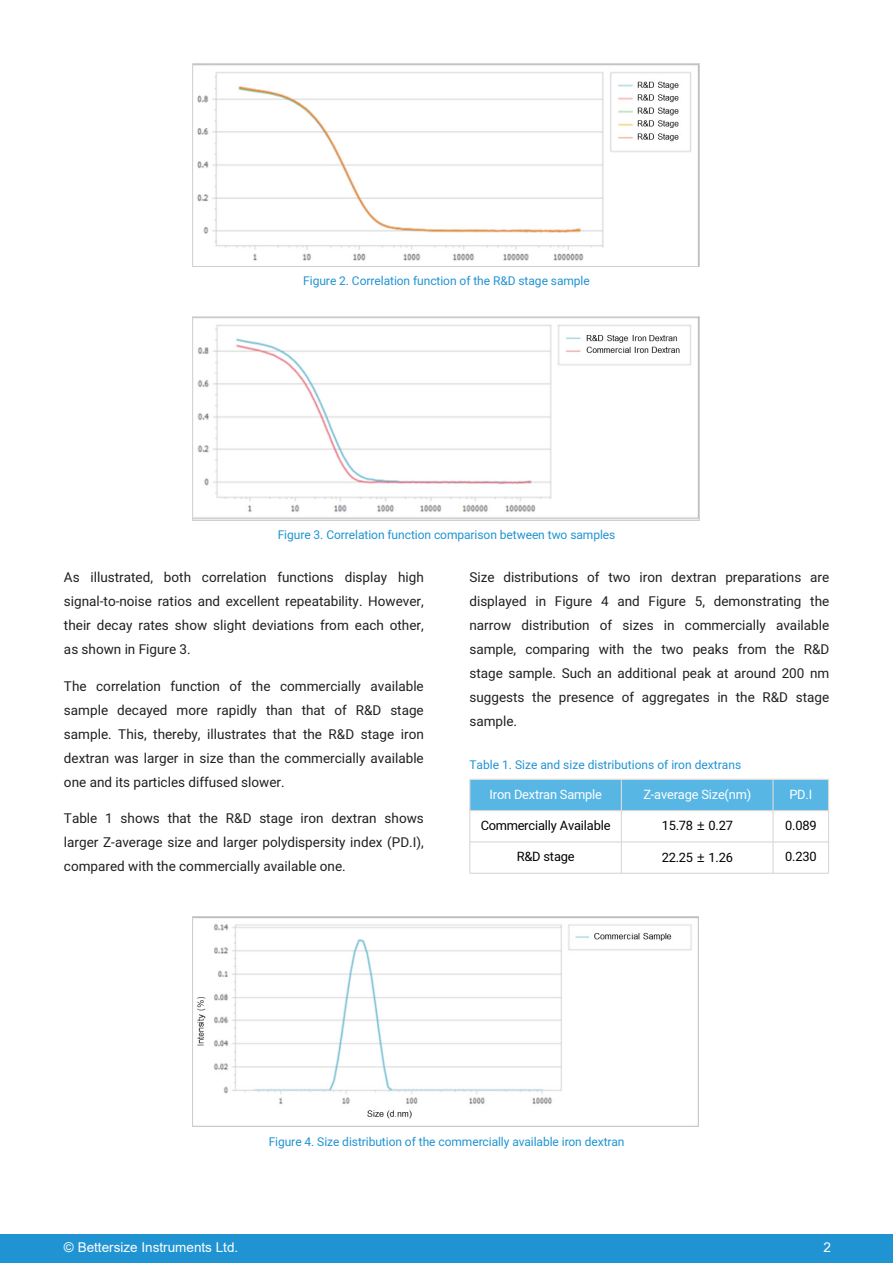
<style>
.page{position:relative;width:893px;height:1263px;background:#fff}
.page>*{position:absolute;margin:0;border:0;box-sizing:border-box;transform-origin:0 0}
.t1{font:13.5px/24px "Heebo";color:#231f20;text-align:justify}
.t2{font:13.5px "Arial";color:#fff}
.t3{font:12.75px "Heebo";letter-spacing:-.015em;color:#000}
.t4{font:12.75px "Heebo";letter-spacing:-.015em;color:#fff}
.t5{font:12px "Heebo";letter-spacing:-.005em;color:#2094d2}
.s1{font-family:"Microsoft Ya Hei"}
</style>
<div class="page">
<div style="left:0;top:1234px;width:893px;height:29px;background:#2094d2"></div>
<img style="left:193px;top:64px;width:506px;height:202px">
<img style="left:193px;top:316px;width:506px;height:205px">
<div style="left:470px;top:780px;width:151px;height:30px;background:#58b6e5"></div>
<div style="left:621px;top:780px;width:152px;height:30px;background:#58b6e5"></div>
<div style="left:773px;top:780px;width:56px;height:30px;background:#58b6e5"></div>
<hr style="left:470px;top:779px;width:358px;height:1px;background:#d9d9d9">
<hr style="left:470px;top:810px;width:358px;height:1px;background:#d9d9d9">
<hr style="left:469px;top:779px;width:1px;height:94px;background:#d9d9d9">
<hr style="left:621px;top:779px;width:1px;height:94px;background:#d9d9d9">
<hr style="left:772px;top:779px;width:2px;height:94px;background:#d9d9d9">
<hr style="left:828px;top:779px;width:1px;height:94px;background:#d9d9d9">
<hr style="left:470px;top:841px;width:358px;height:1px;background:#d9d9d9">
<hr style="left:470px;top:873px;width:358px;height:1px;background:#d9d9d9">
<img style="left:193px;top:917px;width:506px;height:210px">
<p class="t5" style="left:303px;top:272px;width:288px">Figure 2. Correlation function of the R&amp;D stage sample</p>
<p class="t5" style="left:278px;top:526px;width:339px">Figure 3. Correlation function comparison between two samples</p>
<p class="t1" style="left:64px;top:565px;width:361px">As illustrated, both correlation functions display high signal-to-noise ratios and excellent repeatability. However, their decay rates show slight deviations from each other, as shown in Figure 3.</p>
<p class="t1" style="left:64px;top:674px;width:361px">The correlation function of the commercially available sample decayed more rapidly than that of R&amp;D stage sample. This, thereby, illustrates that the R&amp;D stage iron dextran was larger in size than the commercially available one and its particles diffused slower.</p>
<p class="t1" style="left:64px;top:807px;width:361px">Table 1 shows that the R&amp;D stage iron dextran shows larger Z-average size and larger polydispersity index (PD.I), compared with the commercially available one.</p>
<p class="t1" style="left:469px;top:565px;width:361px">Size distributions of two iron dextran preparations are displayed in Figure 4 and Figure 5, demonstrating the narrow distribution of sizes in commercially available sample, comparing with the two peaks from the R&amp;D stage sample. Such an additional peak at around 200 nm suggests the presence of aggregates in the R&amp;D stage sample.</p>
<p class="t5" style="left:469px;top:756px;width:273px">Table 1. Size and size distributions of iron dextrans</p>
<p class="t4" style="left:489px;top:785px;width:114px">Iron Dextran Sample</p>
<p class="t4" style="left:643px;top:785px;width:109px">Z-average Size(nm)</p>
<p class="t4" style="left:789px;top:785px;width:24px">PD.I</p>
<p class="t3" style="left:481px;top:817px;width:131px">Commercially Available</p>
<p class="t3" style="left:662px;top:817px;width:73px">15.78 <span class="s1">±</span> 0.27</p>
<p class="t3" style="left:785px;top:817px;width:33px">0.089</p>
<p class="t3" style="left:517px;top:848px;width:59px">R&amp;D stage</p>
<p class="t3" style="left:662px;top:848px;width:73px">22.25 <span class="s1">±</span> 1.26</p>
<p class="t3" style="left:785px;top:848px;width:33px">0.230</p>
<p class="t5" style="left:269px;top:1133px;width:357px">Figure 4. Size distribution of the commercially available iron dextran</p>
<p class="t2" style="left:64px;top:1238px;width:176px">© Bettersize Instruments Ltd.</p>
<p class="t2" style="left:823px;top:1238px;width:9px">2</p>
</div>
